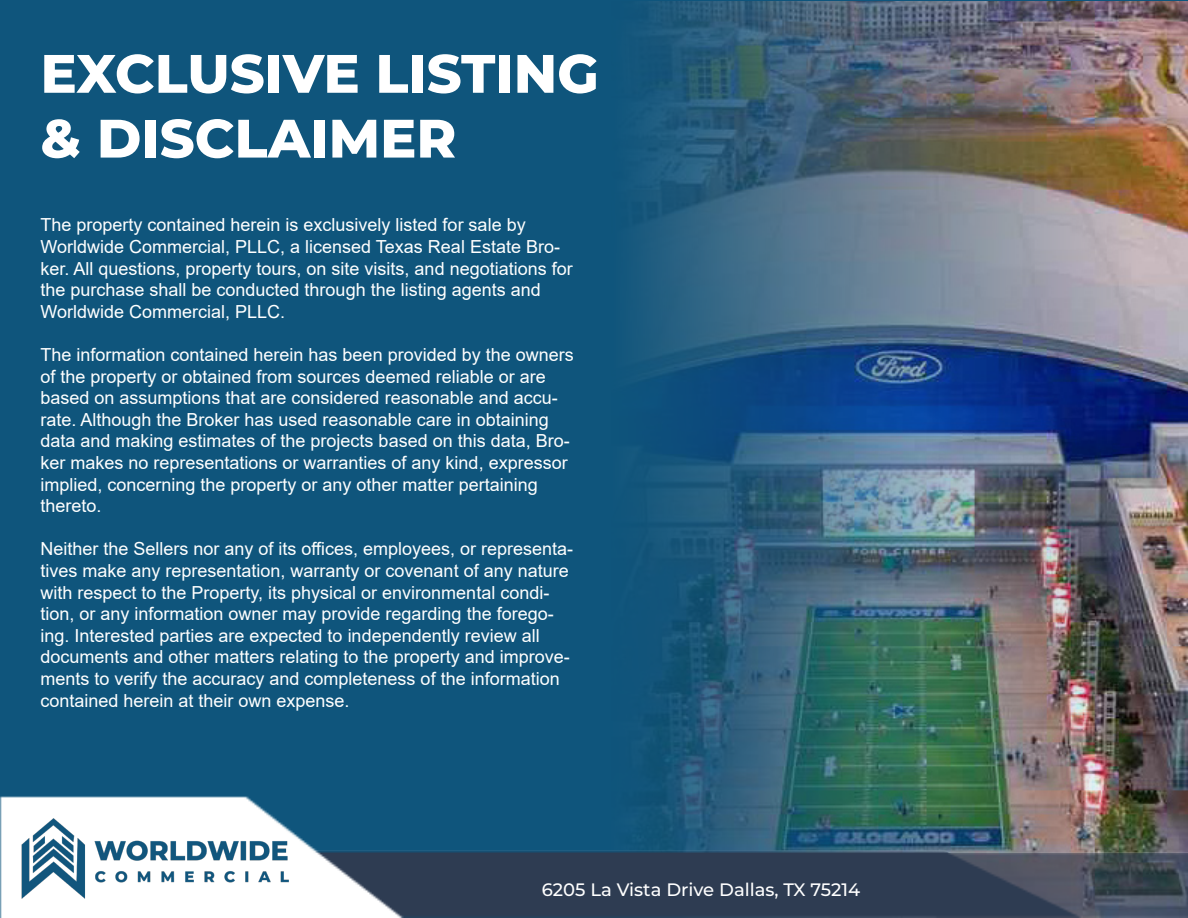
<style>
.page{position:relative;width:1188px;height:918px;background:#0f557c}
.page>*{position:absolute;margin:0;border:0;box-sizing:border-box;transform-origin:0 0}
.t1{font:800 54px/64.8px "Montserrat";color:#fff}
.t2{font:18px/21.6px "Arial";color:#fff}
.t3{font:500 18px "Montserrat";color:#fff}
</style>
<div class="page">
<img style="left:637px;top:2px;width:551px;height:322px">
<img style="left:0;top:324px;width:1188px;height:594px">
<img style="left:6px;top:818px;width:302px;height:94px">
<p class="t1" style="left:40px;top:38px;width:560px">EXCLUSIVE LISTING &amp; DISCLAIMER</p>
<p class="t2" style="left:40px;top:214px;width:534px">The property contained herein is exclusively listed for sale by<br>Worldwide Commercial, PLLC, a licensed Texas Real Estate Bro&shy;ker. All questions, property tours, on site visits, and negotiations for</p>
<p class="t2" style="left:40px;top:279px;width:502px">the purchase shall be conducted through the listing agents and<br>Worldwide Commercial, PLLC.</p>
<p class="t2" style="left:40px;top:344px;width:535px">The information contained herein has been provided by the owners of the property or obtained from sources deemed reliable or are based on assumptions that are considered reasonable and accu&shy;rate. Although the Broker has used reasonable care in obtaining data and making estimates of the projects based on this data, Bro&shy;ker makes no representations or warranties of any kind, expressor implied, concerning the property or any other matter pertaining thereto.</p>
<p class="t2" style="left:40px;top:538px;width:534px">Neither the Sellers nor any of its offices, employees, or representa&shy;tives make any representation, warranty or covenant of any nature with respect to the Property, its physical or environmental condi&shy;tion, or any information owner may provide regarding the forego&shy;ing. Interested parties are expected to independently review all documents and other matters relating to the property and improve&shy;ments to verify the accuracy and completeness of the information contained herein at their own expense.</p>
<p class="t3" style="left:542px;top:877px;width:320px">6205 La Vista Drive Dallas, TX 75214</p>
</div>
